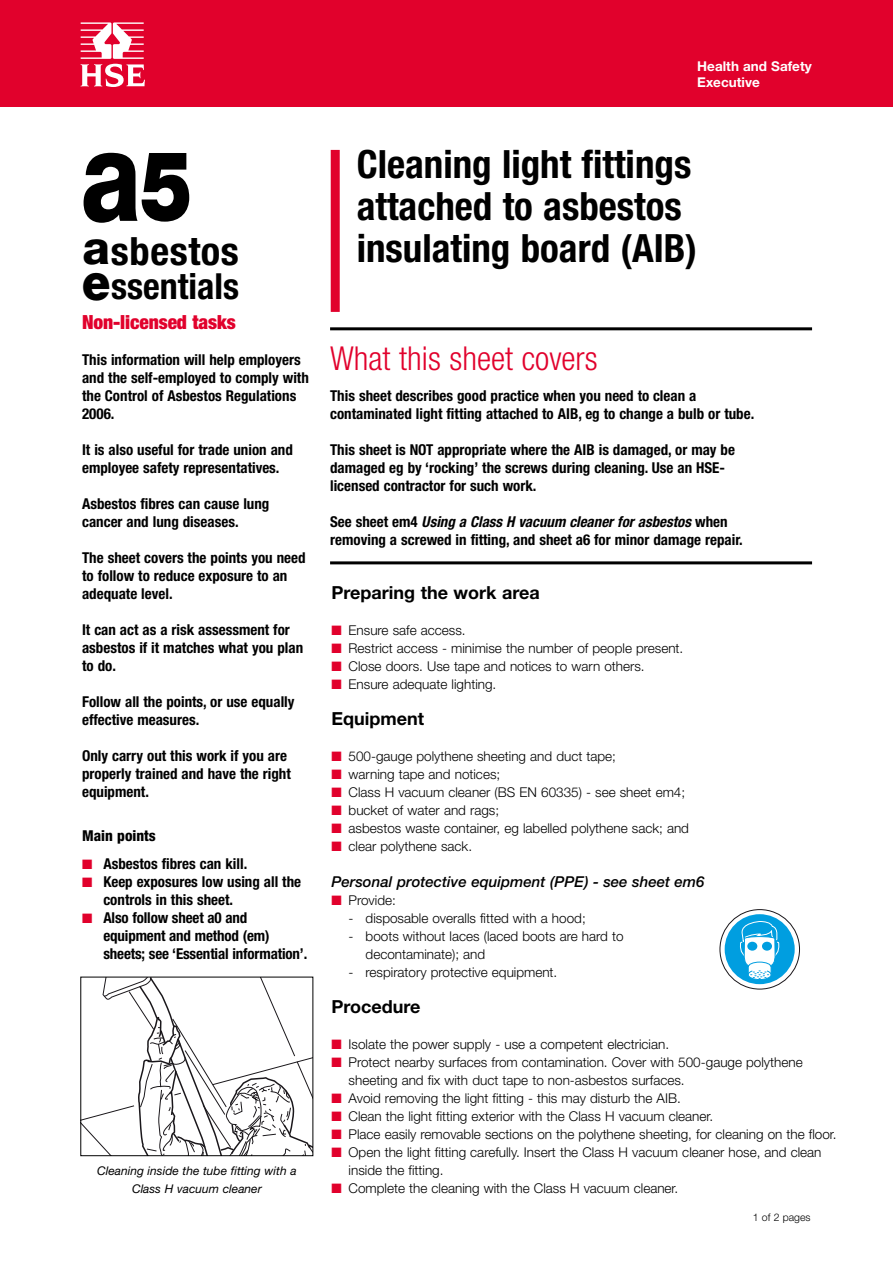
<style>
.page{position:relative;width:893px;height:1263px;background:#fff}
.page>*{position:absolute;margin:0;border:0;box-sizing:border-box;transform-origin:0 0}
.t1{font:800 127.5px "Helvetica Neue";color:#000;scale:.8 1}
.t2{font:700 condensed 39px/42px "Helvetica Neue";color:#000}
.t3{font:700 condensed 39px "Helvetica Neue";color:#000;scale:1.04 1}
.t4{font:700 condensed 36px "Helvetica Neue";color:#000}
.t5{font:300 condensed 33px "Helvetica Neue";color:#e1012c}
.t6{font:900 condensed 19.5px "Helvetica Neue";letter-spacing:-.005em;color:#e1012c}
.t7{font:700 18px "Helvetica Neue";color:#000}
.t8{font:700 condensed 15px/18px "Helvetica Neue";color:#000}
.t9{font:italic 500 15px "Helvetica Neue";color:#000}
.t10{font:800 condensed 15px "Helvetica Neue";color:#000}
.t11{font:300 13.5px/18px "Helvetica Neue";color:#000}
.t12{font:700 13.5px/16.5px "Helvetica Neue";color:#fff}
.t13{font:italic 12px/18px "Helvetica Neue";color:#000;text-align:center}
.t14{font:300 10.5px "Helvetica Neue";color:#000}
.s1{font-weight:900;font-size:97.5px}
.s2{font-weight:800;font-stretch:normal;font-size:46.5px}
.s3{font-weight:900;font-stretch:normal;font-size:51px}
.s4{color:#e1012c}
.s5{font-style:italic}
</style>
<div class="page">
<hr style="left:330px;top:327px;width:482px;height:3px;background:#000">
<div style="left:331px;top:150px;width:9px;height:162px;background:#e1012c"></div>
<hr style="left:330px;top:561px;width:482px;height:3px;background:#000">
<div style="left:0;top:0;width:893px;height:106px;background:#e1012c"></div>
<svg style="left:81px;top:22px;width:64px;height:65px"></svg>
<svg style="left:720px;top:909px;width:80px;height:80px"></svg>
<div style="left:725px;top:914px;width:70px;height:70px;background:#009ee0;border-radius:50%"></div>
<svg style="left:740px;top:921px;width:39px;height:59px"></svg>
<svg style="left:83px;top:979px;width:228px;height:175px"></svg>
<div style="left:81px;top:977px;width:232px;height:179px;border:1px solid #000"></div>
<p class="t12" style="left:697px;top:59px;width:116px">Health and Safety<br>Executive</p>
<p class="t1" style="left:81px;top:130px;width:141px">a<span class="s1">5</span></p>
<h1 class="t3" style="left:83px;top:237px;width:152px"><span class="s2">a</span>sbestos</h1>
<h1 class="t4" style="left:82px;top:273px;width:159px"><span class="s3">e</span>ssentials</h1>
<h3 class="t6" style="left:82px;top:315px;width:155px">Non-licensed tasks</h3>
<p class="t8" style="left:82px;top:352px;width:228px">This information will help employers and the self-employed to comply with the Control of Asbestos Regulations<br>2006.</p>
<p class="t8" style="left:82px;top:442px;width:212px">It is also useful for trade union and employee safety representatives.</p>
<p class="t8" style="left:82px;top:496px;width:189px">Asbestos fibres can cause lung cancer and lung diseases.</p>
<p class="t8" style="left:82px;top:550px;width:225px">The sheet covers the points you need to follow to reduce exposure to an adequate level.</p>
<p class="t8" style="left:82px;top:622px;width:223px">It can act as a risk assessment for asbestos if it matches what you plan to do.</p>
<p class="t8" style="left:82px;top:694px;width:214px">Follow all the points, or use equally effective measures.</p>
<p class="t8" style="left:82px;top:748px;width:210px">Only carry out this work if you are properly trained and have the right equipment.</p>
<p class="t10" style="left:82px;top:830px;width:75px">Main points</p>
<p class="t8" style="left:82px;top:856px;width:167px"><span class="s4">■</span> Asbestos fibres can kill.</p>
<p class="t8" style="left:103px;top:874px;width:199px;text-indent:-21px"><span class="s4">■</span> Keep exposures low using all the controls in this sheet.</p>
<p class="t8" style="left:103px;top:910px;width:205px;text-indent:-21px"><span class="s4">■</span> Also follow sheet a0 and equipment and method (em) sheets; see ‘Essential information’.</p>
<p class="t13" style="left:97px;top:1163px;width:201px">Cleaning inside the tube fitting with a<br>Class H vacuum cleaner</p>
<h1 class="t2" style="left:357px;top:147px;width:342px">Cleaning light fittings attached to asbestos insulating board (AIB)</h1>
<h1 class="t5" style="left:330px;top:347px;width:269px">What this sheet covers</h1>
<p class="t8" style="left:330px;top:388px;width:426px">This sheet describes good practice when you need to clean a contaminated light fitting attached to AIB, eg to change a bulb or tube.</p>
<p class="t8" style="left:330px;top:442px;width:406px">This sheet is NOT appropriate where the AIB is damaged, or may be damaged eg by ‘rocking’ the screws during cleaning. Use an HSE&shy;licensed contractor for such work.</p>
<p class="t8" style="left:330px;top:514px;width:414px">See sheet em4 <span class="s5">Using a Class H vacuum cleaner for asbestos</span> when removing a screwed in fitting, and sheet a6 for minor damage repair.</p>
<h4 class="t7" style="left:332px;top:586px;width:210px">Preparing the work area</h4>
<p class="t11" style="left:332px;top:622px;width:136px"><span class="s4">■</span> Ensure safe access.</p>
<p class="t11" style="left:332px;top:640px;width:353px"><span class="s4">■</span> Restrict access - minimise the number of people present.</p>
<p class="t11" style="left:332px;top:658px;width:315px"><span class="s4">■</span> Close doors. Use tape and notices to warn others.</p>
<p class="t11" style="left:332px;top:676px;width:166px"><span class="s4">■</span> Ensure adequate lighting.</p>
<h4 class="t7" style="left:332px;top:712px;width:94px">Equipment</h4>
<p class="t11" style="left:332px;top:748px;width:286px"><span class="s4">■</span> 500-gauge polythene sheeting and duct tape;</p>
<p class="t11" style="left:332px;top:766px;width:170px"><span class="s4">■</span> warning tape and notices;</p>
<p class="t11" style="left:332px;top:784px;width:355px"><span class="s4">■</span> Class H vacuum cleaner (BS EN 60335) - see sheet em4;</p>
<p class="t11" style="left:332px;top:802px;width:169px"><span class="s4">■</span> bucket of water and rags;</p>
<p class="t11" style="left:332px;top:820px;width:359px"><span class="s4">■</span> asbestos waste container, eg labelled polythene sack; and</p>
<p class="t11" style="left:332px;top:838px;width:142px"><span class="s4">■</span> clear polythene sack.</p>
<p class="t9" style="left:332px;top:876px;width:374px">Personal protective equipment (PPE) - see sheet em6</p>
<p class="t11" style="left:332px;top:892px;width:66px"><span class="s4">■</span> Provide:</p>
<p class="t11" style="left:349px;top:910px;width:239px">- disposable overalls fitted with a hood;</p>
<p class="t11" style="left:349px;top:928px;width:276px">- boots without laces (laced boots are hard to</p>
<p class="t11" style="left:366px;top:946px;width:121px">decontaminate); and</p>
<p class="t11" style="left:349px;top:964px;width:210px">- respiratory protective equipment.</p>
<h4 class="t7" style="left:332px;top:1000px;width:91px">Procedure</h4>
<p class="t11" style="left:332px;top:1036px;width:339px"><span class="s4">■</span> Isolate the power supply - use a competent electrician.</p>
<p class="t11" style="left:349px;top:1054px;width:456px;text-indent:-17px"><span class="s4">■</span> Protect nearby surfaces from contamination. Cover with 500-gauge polythene sheeting and fix with duct tape to non-asbestos surfaces.</p>
<p class="t11" style="left:332px;top:1090px;width:351px"><span class="s4">■</span> Avoid removing the light fitting - this may disturb the AIB.</p>
<p class="t11" style="left:332px;top:1108px;width:383px"><span class="s4">■</span> Clean the light fitting exterior with the Class H vacuum cleaner.</p>
<p class="t11" style="left:332px;top:1126px;width:507px"><span class="s4">■</span> Place easily removable sections on the polythene sheeting, for cleaning on the floor.</p>
<p class="t11" style="left:349px;top:1144px;width:474px;text-indent:-17px"><span class="s4">■</span> Open the light fitting carefully. Insert the Class H vacuum cleaner hose, and clean inside the fitting.</p>
<p class="t11" style="left:332px;top:1180px;width:348px"><span class="s4">■</span> Complete the cleaning with the Class H vacuum cleaner.</p>
<p class="t14" style="left:753px;top:1213px;width:59px">1 of 2 pages</p>
</div>
